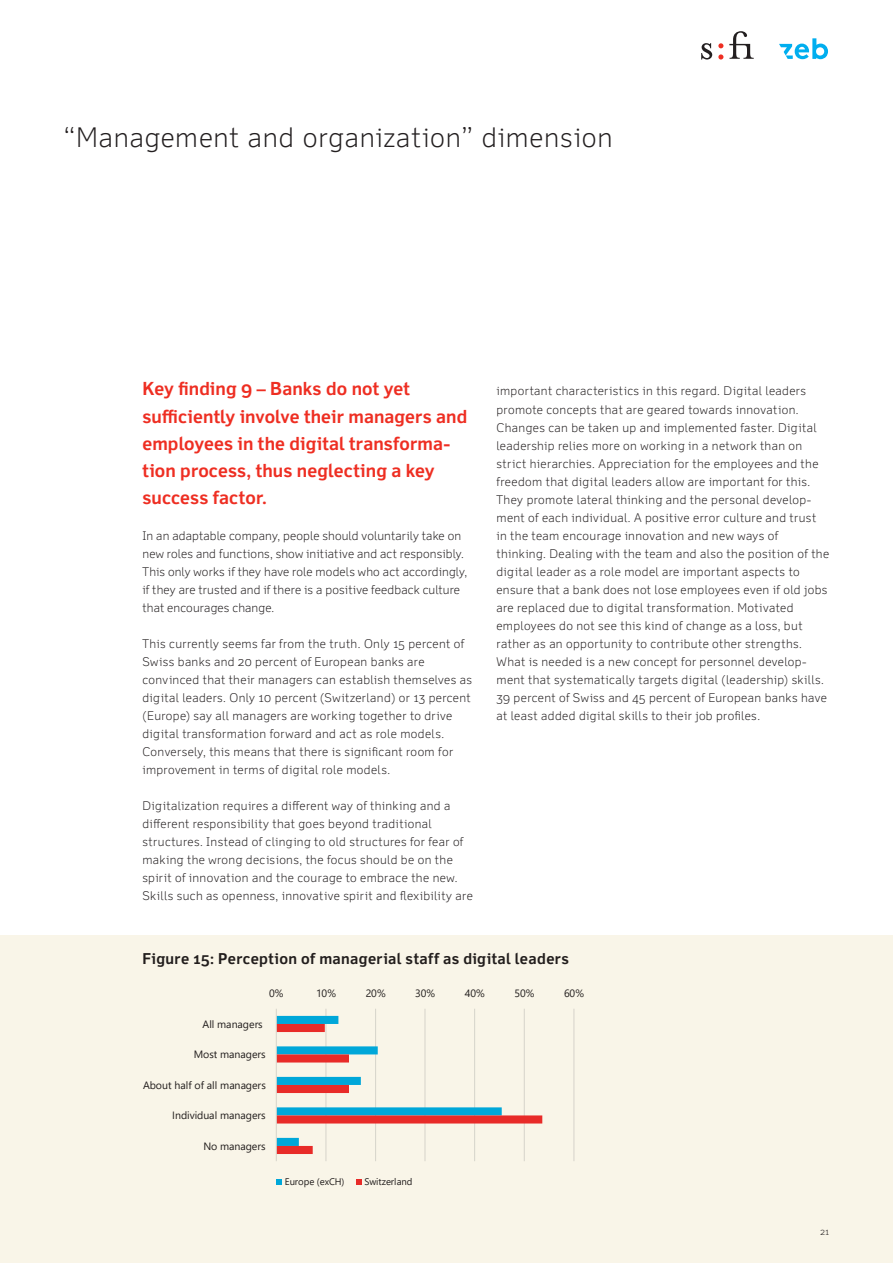
<style>
.page{position:relative;width:893px;height:1263px;background:#fff}
.page>*{position:absolute;margin:0;border:0;box-sizing:border-box;transform-origin:0 0}
.t1{font:300 27px "Felbridge Pro";letter-spacing:.03em;color:#231f20}
.t2{font:700 18px/27px "Felbridge Pro";letter-spacing:.005em;color:#ee2e22}
.t3{font:700 15px "Felbridge Pro";letter-spacing:.025em;color:#231f20}
.t4{font:300 12px/18px "Felbridge Pro";letter-spacing:.03em;color:#231f20}
.t5{font:300 12px/18px "Felbridge Pro";letter-spacing:.01em;color:#231f20}
.t6{font:10.65px "Segoe UI";letter-spacing:-.005em;color:#231f20}
.t7{font:9.6px "Segoe UI";letter-spacing:-.005em;color:#231f20}
.t8{font:300 9px "Felbridge Pro";color:#231f20}
</style>
<div class="page">
<svg style="left:718px;top:43px;width:5px;height:5px"></svg>
<svg style="left:718px;top:54px;width:5px;height:6px"></svg>
<svg style="left:701px;top:43px;width:11px;height:17px"></svg>
<svg style="left:729px;top:31px;width:25px;height:28px"></svg>
<div style="left:0;top:935px;width:893px;height:328px;background:#f9f5e8"></div>
<hr style="left:326px;top:1009px;width:1px;height:152px;background:#dcdddf">
<hr style="left:375px;top:1009px;width:1px;height:152px;background:#dcdddf">
<hr style="left:425px;top:1009px;width:1px;height:152px;background:#dcdddf">
<hr style="left:474px;top:1009px;width:1px;height:152px;background:#dcdddf">
<hr style="left:524px;top:1009px;width:1px;height:152px;background:#dcdddf">
<hr style="left:574px;top:1009px;width:1px;height:152px;background:#dcdddf">
<svg style="left:277px;top:1016px;width:265px;height:138px"></svg>
<hr style="left:276px;top:1009px;width:1px;height:152px;background:#dcdddf">
<svg style="left:277px;top:1179px;width:5px;height:6px"></svg>
<svg style="left:356px;top:1179px;width:6px;height:6px"></svg>
<svg style="left:779px;top:38px;width:49px;height:21px"></svg>
<h1 class="t1" style="left:64px;top:121px;width:550px">“Management and organization” dimension</h1>
<h2 class="t2" style="left:142px;top:375px;width:326px">Key finding 9 – Banks do not yet sufficiently involve their managers and employees in the digital transforma&shy;tion process, thus neglecting a key success factor.</h2>
<p class="t5" style="left:142px;top:526px;width:326px">In an adaptable company, people should voluntarily take on new roles and functions, show initiative and act responsibly.<br>This only works if they have role models who act accordingly, if they are trusted and if there is a positive feedback culture that encourages change.</p>
<p class="t4" style="left:142px;top:634px;width:331px">This currently seems far from the truth. Only 15 percent of Swiss banks and 20 percent of European banks are convinced that their managers can establish themselves as digital leaders. Only 10 percent (Switzerland) or 13 percent (Europe) say all managers are working together to drive digital transformation forward and act as role models.<br>Conversely, this means that there is significant room for improvement in terms of digital role models.</p>
<p class="t4" style="left:142px;top:796px;width:332px">Digitalization requires a different way of thinking and a different responsibility that goes beyond traditional structures. Instead of clinging to old structures for fear of making the wrong decisions, the focus should be on the spirit of innovation and the courage to embrace the new.<br>Skills such as openness, innovative spirit and flexibility are</p>
<p class="t4" style="left:496px;top:382px;width:334px">important characteristics in this regard. Digital leaders promote concepts that are geared towards innovation.<br>Changes can be taken up and implemented faster. Digital leadership relies more on working in a network than on strict hierarchies. Appreciation for the employees and the freedom that digital leaders allow are important for this.<br>They promote lateral thinking and the personal develop&shy;ment of each individual. A positive error culture and trust in the team encourage innovation and new ways of thinking. Dealing with the team and also the position of the digital leader as a role model are important aspects to ensure that a bank does not lose employees even if old jobs are replaced due to digital transformation. Motivated employees do not see this kind of change as a loss, but rather as an opportunity to contribute other strengths.<br>What is needed is a new concept for personnel develop&shy;ment that systematically targets digital (leadership) skills.<br>39 percent of Swiss and 45 percent of European banks have at least added digital skills to their job profiles.</p>
<p class="t3" style="left:142px;top:950px;width:428px">Figure 15: Perception of managerial staff as digital leaders</p>
<p class="t6" style="left:269px;top:983px;width:16px">0%</p>
<p class="t6" style="left:316px;top:983px;width:21px">10%</p>
<p class="t6" style="left:366px;top:983px;width:21px">20%</p>
<p class="t6" style="left:415px;top:983px;width:21px">30%</p>
<p class="t6" style="left:465px;top:983px;width:21px">40%</p>
<p class="t6" style="left:514px;top:983px;width:21px">50%</p>
<p class="t6" style="left:564px;top:983px;width:22px">60%</p>
<p class="t6" style="left:203px;top:1014px;width:62px">All managers</p>
<p class="t6" style="left:194px;top:1044px;width:74px">Most managers</p>
<p class="t6" style="left:143px;top:1075px;width:124px">About half of all managers</p>
<p class="t6" style="left:172px;top:1105px;width:95px">Individual managers</p>
<p class="t6" style="left:203px;top:1136px;width:64px">No managers</p>
<p class="t7" style="left:285px;top:1173px;width:61px">Europe (exCH)</p>
<p class="t7" style="left:364px;top:1173px;width:49px">Switzerland</p>
<p class="t8" style="left:820px;top:1226px;width:10px">21</p>
</div>
